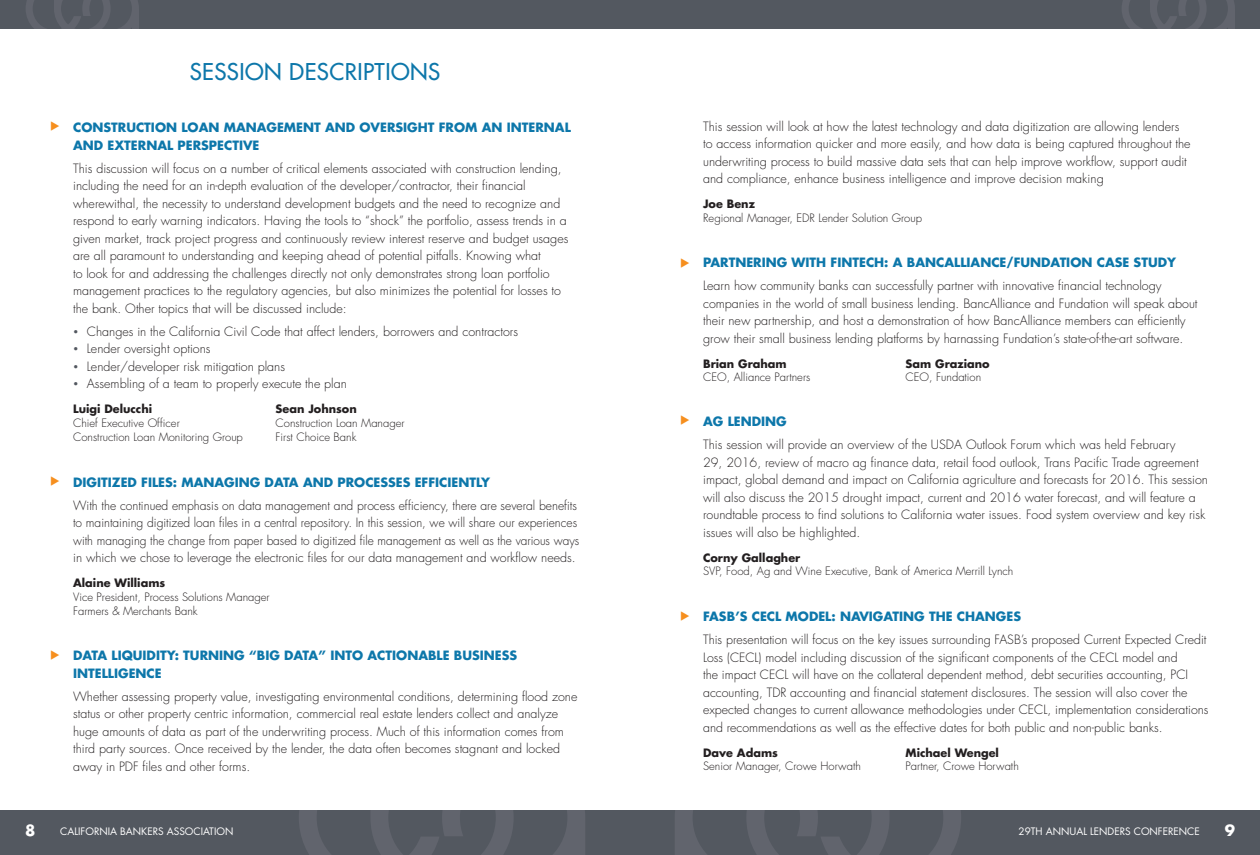
<style>
.page{position:relative;width:1260px;height:855px;background:#fff}
.page>*{position:absolute;margin:0;border:0;box-sizing:border-box;transform-origin:0 0}
.At_A_Glance_Date{font:500 22.5px "Futura Std";letter-spacing:.02em;color:#0d77aa}
.Headline_1{font:700 15px "Futura Std";color:#fff}
.t1{font:300 12.5px/17.5px "Futura Std";color:#231f20}
.Keynote_Speaker_Titl{font:700 12.5px/17.5px "Futura Std";color:#0d77aa}
.t2{font:300 11.25px/13.8px "Futura Std";color:#231f20}
.t3{font:700 11.25px "Futura Std";color:#231f20}
.Footer_Text{font:10px "Futura Std";color:#fff}
.s1{font-size:8.75px;color:#535860}
.s2{font-weight:700}
</style>
<div class="page">
<div style="left:0;top:0;width:630px;height:28px;background:#535860"></div>
<svg style="left:26px;top:0;width:113px;height:28px"></svg>
<div style="left:614px;top:0;width:646px;height:28px;background:#535860"></div>
<svg style="left:1122px;top:0;width:113px;height:28px"></svg>
<div style="left:0;top:810px;width:630px;height:45px;background:#535860"></div>
<svg style="left:299px;top:810px;width:286px;height:45px"></svg>
<div style="left:630px;top:810px;width:630px;height:45px;background:#535860"></div>
<svg style="left:675px;top:810px;width:286px;height:45px"></svg>
<p class="At_A_Glance_Date" style="left:190px;top:58px;width:252px">SESSION DESCRIPTIONS</p>
<p class="Keynote_Speaker_Titl" style="left:73px;top:119px;width:499px">CONSTRUCTION LOAN MANAGEMENT AND OVERSIGHT FROM AN INTERNAL<br>AND EXTERNAL PERSPECTIVE</p>
<p class="t1" style="left:73px;top:160px;width:497px">This discussion will focus on a number of critical elements associated with construction lending, including the need for an in-depth evaluation of the developer/contractor, their financial wherewithal, the necessity to understand development budgets and the need to recognize and respond to early warning indicators. Having the tools to “shock” the portfolio, assess trends in a given market, track project progress and continuously review interest reserve and budget usages are all paramount to understanding and keeping ahead of potential pitfalls. Knowing what<br>to look for and addressing the challenges directly not only demonstrates strong loan portfolio management practices to the regulatory agencies, but also minimizes the potential for losses to the bank. Other topics that will be discussed include:</p>
<p class="t1" style="left:73px;top:323px;width:446px"><span class="s1">•</span> Changes in the California Civil Code that affect lenders, borrowers and contractors</p>
<p class="t1" style="left:73px;top:341px;width:139px"><span class="s1">•</span> Lender oversight options</p>
<p class="t1" style="left:73px;top:358px;width:213px"><span class="s1">•</span> Lender/developer risk mitigation plans</p>
<p class="t1" style="left:73px;top:376px;width:275px"><span class="s1">•</span> Assembling of a team to properly execute the plan</p>
<p class="t3" style="left:73px;top:402px;width:81px">Luigi Delucchi</p>
<p class="t3" style="left:276px;top:402px;width:83px">Sean Johnson</p>
<p class="t2" style="left:73px;top:417px;width:108px">Chief Executive Officer</p>
<p class="t2" style="left:276px;top:417px;width:131px">Construction Loan Manager</p>
<p class="t2" style="left:73px;top:430px;width:171px">Construction Loan Monitoring Group</p>
<p class="t2" style="left:276px;top:430px;width:82px">First Choice Bank</p>
<p class="Keynote_Speaker_Titl" style="left:73px;top:473px;width:418px">DIGITIZED FILES: MANAGING DATA AND PROCESSES EFFICIENTLY</p>
<p class="t1" style="left:73px;top:497px;width:508px">With the continued emphasis on data management and process efficiency, there are several benefits to maintaining digitized loan files in a central repository. In this session, we will share our experiences with managing the change from paper based to digitized file management as well as the various ways in which we chose to leverage the electronic files for our data management and workflow needs.</p>
<p class="t2" style="left:73px;top:577px;width:198px"><span class="s2">Alaine Williams<br></span>Vice President, Process Solutions Manager<br>Farmers &amp; Merchants Bank</p>
<p class="Keynote_Speaker_Titl" style="left:73px;top:647px;width:446px">DATA LIQUIDITY: TURNING “BIG DATA” INTO ACTIONABLE BUSINESS<br>INTELLIGENCE</p>
<p class="t1" style="left:73px;top:688px;width:506px">Whether assessing property value, investigating environmental conditions, determining flood zone status or other property centric information, commercial real estate lenders collect and analyze huge amounts of data as part of the underwriting process. Much of this information comes from third party sources. Once received by the lender, the data often becomes stagnant and locked away in PDF files and other forms.</p>
<p class="t1" style="left:703px;top:118px;width:489px">This session will look at how the latest technology and data digitization are allowing lenders to access information quicker and more easily, and how data is being captured throughout the underwriting process to build massive data sets that can help improve workflow, support audit and compliance, enhance business intelligence and improve decision making</p>
<p class="t2" style="left:703px;top:198px;width:220px"><span class="s2">Joe Benz<br></span>Regional Manager, EDR Lender Solution Group</p>
<p class="Keynote_Speaker_Titl" style="left:703px;top:253px;width:474px">PARTNERING WITH FINTECH: A BANCALLIANCE/FUNDATION CASE STUDY</p>
<p class="t1" style="left:703px;top:277px;width:496px">Learn how community banks can successfully partner with innovative financial technology companies in the world of small business lending. BancAlliance and Fundation will speak about their new partnership, and host a demonstration of how BancAlliance members can efficiently grow their small business lending platforms by harnassing Fundation’s state-of-the-art software.</p>
<p class="t3" style="left:703px;top:356px;width:85px">Brian Graham</p>
<p class="t3" style="left:906px;top:356px;width:86px">Sam Graziano</p>
<p class="t2" style="left:703px;top:371px;width:109px">CEO, Alliance Partners</p>
<p class="t2" style="left:906px;top:371px;width:77px">CEO, Fundation</p>
<p class="Keynote_Speaker_Titl" style="left:703px;top:412px;width:85px">AG LENDING</p>
<p class="t1" style="left:703px;top:436px;width:506px">This session will provide an overview of the USDA Outlook Forum which was held February<br>29, 2016, review of macro ag finance data, retail food outlook, Trans Pacific Trade agreement impact, global demand and impact on California agriculture and forecasts for 2016. This session will also discuss the 2015 drought impact, current and 2016 water forecast, and will feature a roundtable process to find solutions to California water issues. Food system overview and key risk issues will also be highlighted.</p>
<p class="t2" style="left:703px;top:551px;width:312px"><span class="s2">Corny Gallagher<br></span>SVP, Food, Ag and Wine Executive, Bank of America Merrill Lynch</p>
<p class="Keynote_Speaker_Titl" style="left:703px;top:607px;width:319px">FASB’S CECL MODEL: NAVIGATING THE CHANGES</p>
<p class="t1" style="left:703px;top:631px;width:507px">This presentation will focus on the key issues surrounding FASB’s proposed Current Expected Credit Loss (CECL) model including discussion of the significant components of the CECL model and<br>the impact CECL will have on the collateral dependent method, debt securities accounting, PCI accounting, TDR accounting and financial statement disclosures. The session will also cover the expected changes to current allowance methodologies under CECL, implementation considerations and recommendations as well as the effective dates for both public and non-public banks.</p>
<p class="t3" style="left:703px;top:745px;width:76px">Dave Adams</p>
<p class="t3" style="left:906px;top:745px;width:95px">Michael Wengel</p>
<p class="t2" style="left:703px;top:760px;width:159px">Senior Manager, Crowe Horwath</p>
<p class="t2" style="left:906px;top:760px;width:115px">Partner, Crowe Horwath</p>
<p class="Headline_1" style="left:25px;top:821px;width:12px">8</p>
<p class="Footer_Text" style="left:60px;top:825px;width:175px">CALIFORNIA BANKERS ASSOCIATION</p>
<p class="Footer_Text" style="left:1019px;top:825px;width:183px">29TH ANNUAL LENDERS CONFERENCE</p>
<p class="Headline_1" style="left:1225px;top:821px;width:12px">9</p>
</div>
